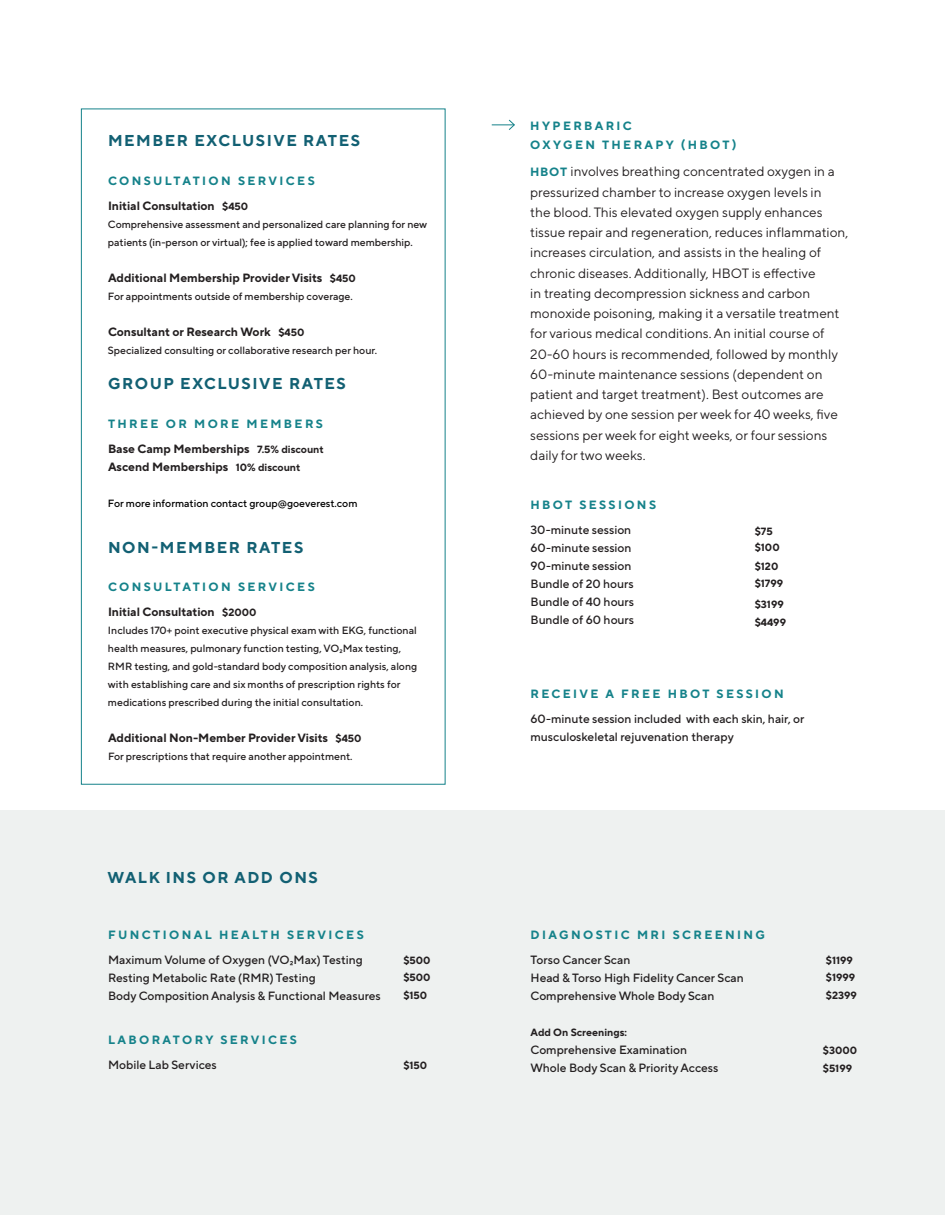
<style>
.page{position:relative;width:945px;height:1215px;background:#fff}
.page>*{position:absolute;margin:0;border:0;box-sizing:border-box;transform-origin:0 0}
.t1{font:700 15.75px "TT Norms Pro";letter-spacing:.1em;color:#126073}
.t2{font:13.5px/20.2px "TT Norms Pro";color:#231f20}
.t3{font:500 12px/18px "TT Norms Pro";color:#231f20}
.t4{font:700 12px/24.8px "TT Norms Pro";color:#231f20}
.t5{font:700 12px/19.5px "TT Norms Pro";letter-spacing:.2em;color:#15828a}
.t6{font:700 12px/24.8px "TT Norms Pro";letter-spacing:.14em;color:#15828a}
.t7{font:500 10.5px/18px "TT Norms Pro";color:#231f20}
.t8{font:700 10.5px/17.9px "TT Norms Pro";color:#231f20}
.t9{font:500 10.5px "TT Norms Pro";color:#000}
.s1{color:#231f20}
.s2{font-size:10.5px;color:#231f20}
.s3{font-size:10.5px}
.s4{color:#15828a}
.s5{font-weight:700;font-size:12px;color:#15828a}
</style>
<div class="page">
<div style="left:0;top:810px;width:945px;height:405px;background:#eef1f0"></div>
<svg style="left:492px;top:119px;width:23px;height:11px"></svg>
<p class="t1" style="left:108px;top:130px;width:254px">MEMBER EXCLUSIVE RATES</p>
<p class="t6" style="left:108px;top:168px;width:208px">CONSULTATION SERVICES<br><span class="s1">Initial Consultation</span> <span class="s2">$450</span></p>
<p class="t7" style="left:108px;top:215px;width:321px">Comprehensive assessment and personalized care planning for new patients (in-person or virtual); fee is applied toward membership.</p>
<p class="t4" style="left:108px;top:265px;width:249px">Additional Membership Provider Visits <span class="s3">$450</span></p>
<p class="t7" style="left:108px;top:287px;width:246px">For appointments outside of membership coverage.</p>
<p class="t4" style="left:108px;top:319px;width:198px">Consultant or Research Work <span class="s3">$450</span></p>
<p class="t7" style="left:108px;top:341px;width:271px">Specialized consulting or collaborative research per hour.</p>
<p class="t1" style="left:108px;top:373px;width:239px">GROUP EXCLUSIVE RATES</p>
<p class="t4" style="left:108px;top:411px;width:217px"><span class="s4">THREE OR MORE MEMBERS<br></span>Base Camp Memberships <span class="s3">7.5% discount</span></p>
<p class="t4" style="left:108px;top:454px;width:194px">Ascend Memberships <span class="s3">10% discount</span></p>
<p class="t9" style="left:108px;top:496px;width:251px">For more information contact group@goeverest.com</p>
<p class="t1" style="left:108px;top:537px;width:197px">NON-MEMBER RATES</p>
<p class="t6" style="left:108px;top:574px;width:208px">CONSULTATION SERVICES<br><span class="s1">Initial Consultation</span> <span class="s2">$2000</span></p>
<p class="t7" style="left:108px;top:621px;width:311px">Includes 170+ point executive physical exam with EKG, functional health measures, pulmonary function testing, VO₂Max testing, RMR testing, and gold-standard body composition analysis, along with establishing care and six months of prescription rights for medications prescribed during the initial consultation.</p>
<p class="t4" style="left:108px;top:725px;width:255px">Additional Non-Member Provider Visits <span class="s3">$450</span></p>
<p class="t7" style="left:108px;top:747px;width:246px">For prescriptions that require another appointment.</p>
<p class="t1" style="left:108px;top:867px;width:212px">WALK INS OR ADD ONS</p>
<p class="t5" style="left:108px;top:924px;width:257px">FUNCTIONAL HEALTH SERVICES</p>
<p class="t3" style="left:108px;top:950px;width:274px">Maximum Volume of Oxygen (VO₂Max) Testing<br>Resting Metabolic Rate (RMR) Testing<br>Body Composition Analysis &amp; Functional Measures</p>
<p class="t8" style="left:403px;top:951px;width:29px;text-align:justify">$500 $500 $150</p>
<p class="t5" style="left:108px;top:1030px;width:190px">LABORATORY SERVICES</p>
<p class="t3" style="left:108px;top:1055px;width:110px">Mobile Lab Services</p>
<p class="t8" style="left:403px;top:1056px;width:25px">$150</p>
<p class="t5" style="left:530px;top:115px;width:208px">HYPERBARIC<br>OXYGEN THERAPY (HBOT)</p>
<p class="t2" style="left:530px;top:161px;width:320px"><span class="s5">HBOT</span> involves breathing concentrated oxygen in a pressurized chamber to increase oxygen levels in<br>the blood. This elevated oxygen supply enhances tissue repair and regeneration, reduces inflammation, increases circulation, and assists in the healing of chronic diseases. Additionally, HBOT is effective<br>in treating decompression sickness and carbon monoxide poisoning, making it a versatile treatment for various medical conditions. An initial course of 20-60 hours is recommended, followed by monthly 60-minute maintenance sessions (dependent on patient and target treatment). Best outcomes are achieved by one session per week for 40 weeks, five sessions per week for eight weeks, or four sessions daily for two weeks.</p>
<p class="t5" style="left:531px;top:495px;width:127px">HBOT SESSIONS</p>
<p class="t3" style="left:531px;top:520px;width:105px">30-minute session<br>60-minute session<br>90-minute session<br>Bundle of 20 hours<br>Bundle of 40 hours<br>Bundle of 60 hours</p>
<p class="t8" style="left:755px;top:522px;width:20px">$75</p>
<p class="t8" style="left:755px;top:538px;width:26px">$100</p>
<p class="t8" style="left:755px;top:572px;width:31px;line-height:21px">$1799 $3199</p>
<p class="t8" style="left:755px;top:613px;width:33px">$4499</p>
<p class="t8" style="left:755px;top:557px;width:25px">$120</p>
<p class="t5" style="left:531px;top:684px;width:255px">RECEIVE A FREE HBOT SESSION</p>
<p class="t3" style="left:531px;top:710px;width:276px">60-minute session included with each skin, hair, or musculoskeletal rejuvenation therapy</p>
<p class="t5" style="left:531px;top:924px;width:236px">DIAGNOSTIC MRI SCREENING</p>
<p class="t3" style="left:531px;top:950px;width:215px">Torso Cancer Scan<br>Head &amp; Torso High Fidelity Cancer Scan<br>Comprehensive Whole Body Scan</p>
<p class="t8" style="left:531px;top:1023px;width:98px">Add On Screenings:</p>
<p class="t3" style="left:531px;top:1040px;width:189px">Comprehensive Examination<br>Whole Body Scan &amp; Priority Access</p>
<p class="t8" style="left:826px;top:951px;width:33px">$1199 $1999 $2399</p>
<p class="t8" style="left:823px;top:1041px;width:36px;line-height:17.4px">$3000 $5199</p>
</div>
